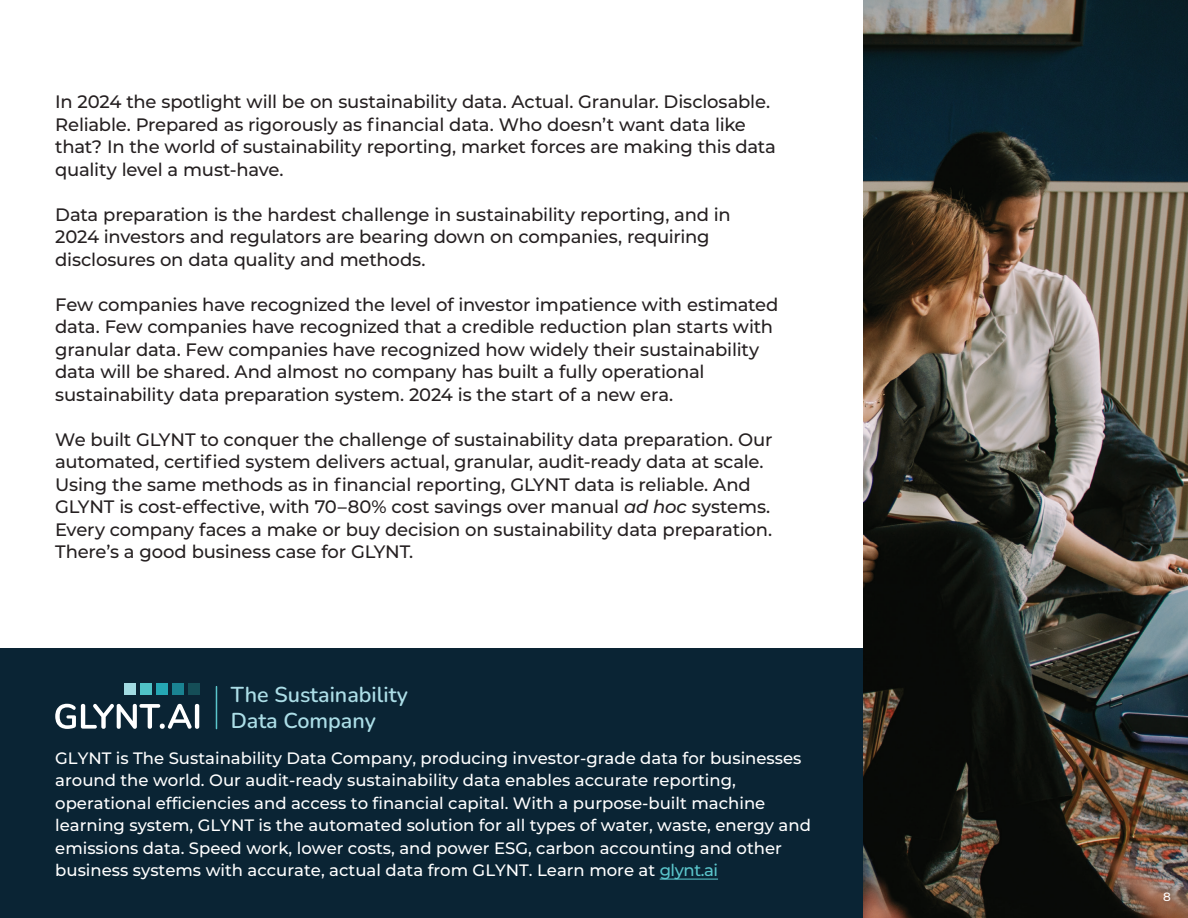
<style>
.page{position:relative;width:1188px;height:918px;background:#fff}
.page>*{position:absolute;margin:0;border:0;box-sizing:border-box;transform-origin:0 0}
.t1{font:600 21.6px/25.8px "Nunito";color:#acdee7}
.t2{font:500 18px/22.5px "Montserrat";letter-spacing:-.015em;color:#252021}
.t3{font:500 16.5px/22.5px "Montserrat";color:#fff}
.t4{font:100 12px "Montserrat";color:#fff}
.s1{font-style:italic}
.s2{color:#5bc6cc}
</style>
<div class="page">
<div style="left:0;top:648px;width:926px;height:270px;background:#0a2434"></div>
<hr style="left:660px;top:879px;width:58px;height:1px;background:#5bc6cc">
<img style="left:863px;top:0;width:325px;height:918px">
<svg style="left:55px;top:704px;width:144px;height:25px"></svg>
<div style="left:140px;top:684px;width:12px;height:11px;background:#50c3c7"></div>
<div style="left:172px;top:684px;width:11px;height:11px;background:#1a8392"></div>
<div style="left:156px;top:684px;width:12px;height:11px;background:#25a7b4"></div>
<div style="left:124px;top:684px;width:12px;height:11px;background:#a2dbe2"></div>
<div style="left:188px;top:684px;width:11px;height:11px;background:#154e57"></div>
<hr style="left:216px;top:687px;width:1px;height:42px;background:#5bc6cc">
<p class="t2" style="left:55px;top:90px;width:722px">In 2024 the spotlight will be on sustainability data. Actual. Granular. Disclosable.<br>Reliable. Prepared as rigorously as financial data. Who doesn’t want data like that? In the world of sustainability reporting, market forces are making this data quality level a must-have.</p>
<p class="t2" style="left:55px;top:203px;width:677px">Data preparation is the hardest challenge in sustainability reporting, and in<br>2024 investors and regulators are bearing down on companies, requiring disclosures on data quality and methods.</p>
<p class="t2" style="left:55px;top:293px;width:725px">Few companies have recognized the level of investor impatience with estimated data. Few companies have recognized that a credible reduction plan starts with granular data. Few companies have recognized how widely their sustainability data will be shared. And almost no company has built a fully operational sustainability data preparation system. 2024 is the start of a new era.</p>
<p class="t2" style="left:55px;top:428px;width:719px">We built GLYNT to conquer the challenge of sustainability data preparation. Our automated, certified system delivers actual, granular, audit-ready data at scale.<br>Using the same methods as in financial reporting, GLYNT data is reliable. And GLYNT is cost-effective, with 70–80% cost savings over manual <span class="s1">ad hoc</span> systems.<br>Every company faces a make or buy decision on sustainability data preparation.<br>There’s a good business case for GLYNT.</p>
<p class="t1" style="left:231px;top:681px;width:179px">The Sustainability<br>Data Company</p>
<p class="t3" style="left:55px;top:746px;width:757px">GLYNT is The Sustainability Data Company, producing investor-grade data for businesses around the world. Our audit-ready sustainability data enables accurate reporting, operational efficiencies and access to financial capital. With a purpose-built machine learning system, GLYNT is the automated solution for all types of water, waste, energy and emissions data. Speed work, lower costs, and power ESG, carbon accounting and other business systems with accurate, actual data from GLYNT. Learn more at <span class="s2">glynt.ai</span></p>
<p class="t4" style="left:1163px;top:888px;width:9px">8</p>
</div>
